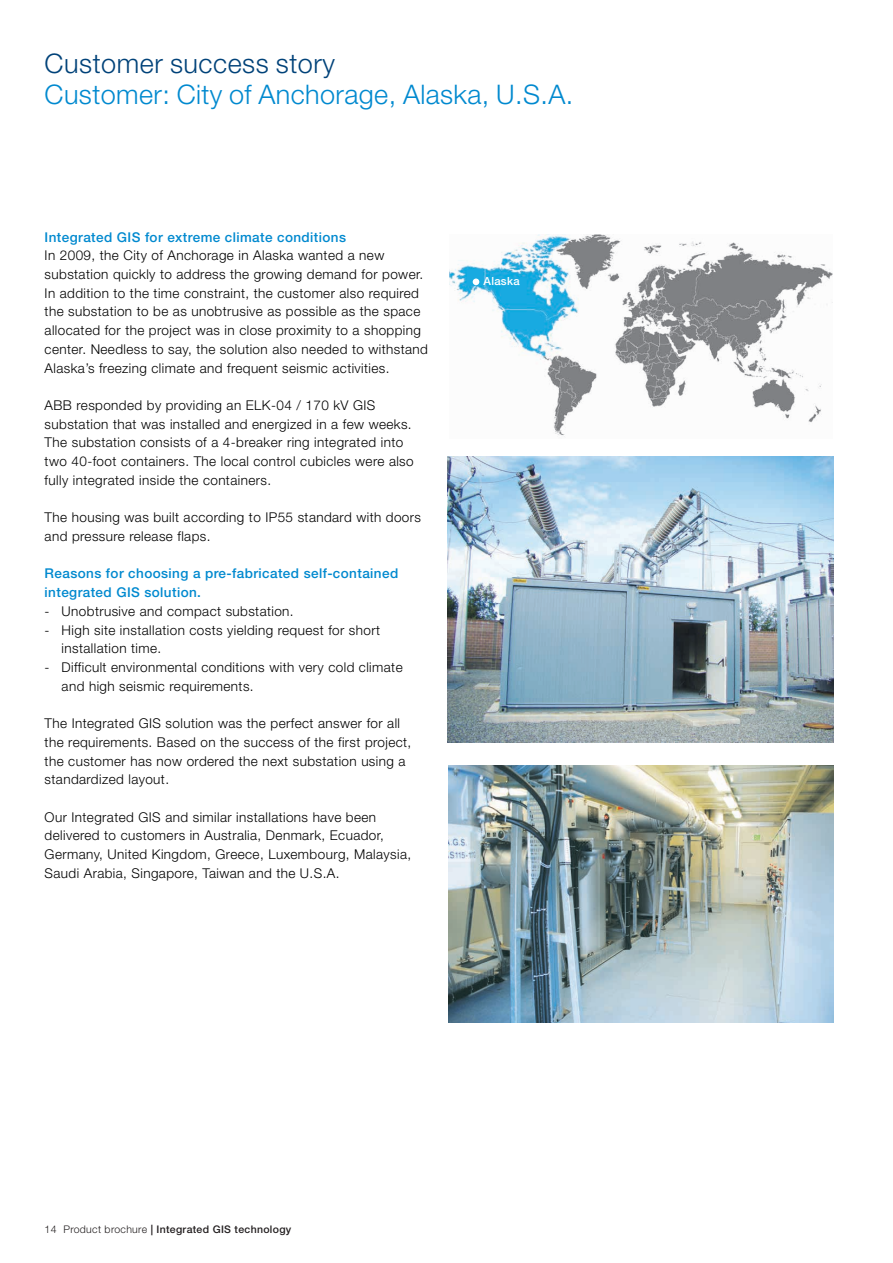
<style>
.page{position:relative;width:893px;height:1263px;background:#fff}
.page>*{position:absolute;margin:0;border:0;box-sizing:border-box;transform-origin:0 0}
.t1{font:300 27px "Helvetica Neue LT Std";letter-spacing:.015em;color:#0089cf}
.t2{font:300 27px "Helvetica Neue LT Std";letter-spacing:.02em;color:#004279}
.t3{font:300 13.5px/18.8px "Helvetica Neue LT Std";letter-spacing:.03em;color:#000}
.t4{font:500 13.5px/18.8px "Helvetica Neue LT Std";letter-spacing:.03em;color:#0089cf}
.t5{font:500 11.25px "Helvetica Neue LT Std";letter-spacing:.03em;color:#fff}
.t6{font:500 10.5px "Helvetica Neue LT Std";letter-spacing:.03em;color:#231f20}
.s1{font-weight:300}
</style>
<div class="page">
<img style="left:449px;top:234px;width:383px;height:203px">
<img style="left:448px;top:456px;width:385px;height:286px">
<img style="left:448px;top:765px;width:385px;height:258px">
<svg style="left:473px;top:279px;width:6px;height:6px"></svg>
<h1 class="t2" style="left:45px;top:47px;width:292px">Customer success story</h1>
<h1 class="t1" style="left:45px;top:78px;width:530px">Customer: City of Anchorage, Alaska, U.S.A.</h1>
<p class="t4" style="left:45px;top:227px;width:303px">Integrated GIS for extreme climate conditions</p>
<p class="t3" style="left:45px;top:246px;width:385px">In 2009, the City of Anchorage in Alaska wanted a new substation quickly to address the growing demand for power.<br>In addition to the time constraint, the customer also required the substation to be as unobtrusive as possible as the space allocated for the project was in close proximity to a shopping center. Needless to say, the solution also needed to withstand Alaska’s freezing climate and frequent seismic activities.</p>
<p class="t3" style="left:45px;top:395px;width:371px">ABB responded by providing an ELK-04 / 170 kV GIS substation that was installed and energized in a few weeks.<br>The substation consists of a 4-breaker ring integrated into two 40-foot containers. The local control cubicles were also fully integrated inside the containers.</p>
<p class="t3" style="left:45px;top:508px;width:378px">The housing was built according to IP55 standard with doors and pressure release flaps.</p>
<p class="t4" style="left:45px;top:564px;width:355px">Reasons for choosing a pre-fabricated self-contained integrated GIS solution.</p>
<p class="t3" style="left:45px;top:601px;width:251px">- Unobtrusive and compact substation.</p>
<p class="t3" style="left:62px;top:620px;width:320px;text-indent:-17px">- High site installation costs yielding request for short installation time.</p>
<p class="t3" style="left:62px;top:657px;width:342px;text-indent:-17px">- Difficult environmental conditions with very cold climate and high seismic requirements.</p>
<p class="t3" style="left:45px;top:714px;width:368px">The Integrated GIS solution was the perfect answer for all the requirements. Based on the success of the first project, the customer has now ordered the next substation using a standardized layout.</p>
<p class="t3" style="left:45px;top:807px;width:368px">Our Integrated GIS and similar installations have been delivered to customers in Australia, Denmark, Ecuador, Germany, United Kingdom, Greece, Luxembourg, Malaysia, Saudi Arabia, Singapore, Taiwan and the U.S.A.</p>
<p class="t5" style="left:483px;top:275px;width:38px">Alaska</p>
<p class="t6" style="left:45px;top:1223px;width:248px"><span class="s1">14 Product brochure</span> | Integrated GIS technology</p>
</div>
